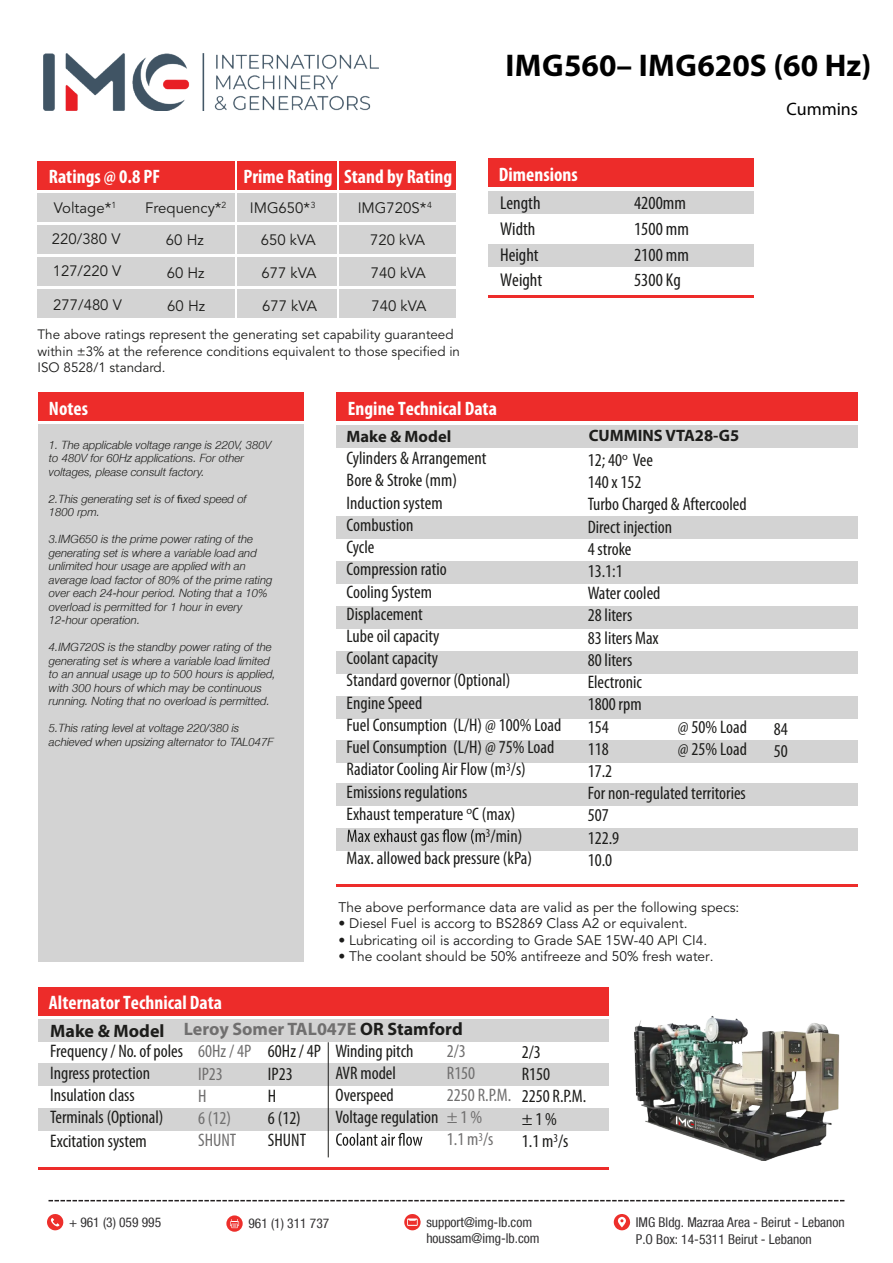
<style>
.page{position:relative;width:893px;height:1263px;background:#fff}
.page>*{position:absolute;margin:0;border:0;box-sizing:border-box;transform-origin:0 0}
.t1{font:700 31.5px "Myriad Pro";letter-spacing:.005em;color:#000}
.t2{font:700 condensed 19.5px "Myriad Pro";color:#fff}
.t3{font:condensed 18.6px/25.7px "Myriad Pro";color:#1c1c1b}
.t4{font:condensed 18.15px/22.2px "Myriad Pro";color:#1d1d1b}
.t5{font:condensed 18.15px/22.2px "Myriad Pro";color:#706f6f}
.t6{font:700 18px "Myriad Pro";color:#1d1d1b}
.t7{font:18px "Myriad Pro";color:#000}
.t8{font:700 16.5px "Myriad Pro";color:#1d1d1b}
.t9{font:15px/32.2px "Avenir";color:#1d1d1b;text-align:center}
.t10{font:13.8px "Avenir";color:#1c1c1b}
.t11{font:13.5px/16px "Avenir";color:#1c1c1b}
.t12{font:condensed 13.5px/16.2px "Helvetica Neue LT Com";color:#323132}
.t13{font:italic 11.4px/13.5px "Helvetica Neue";color:#1d1d1b}
.s1{font-family:"Myriad Pro";font-style:normal}
.s2{color:#706f6f}
</style>
<div class="page">
<div style="left:336px;top:426px;width:522px;height:22px;background:#d3d3d3"></div>
<div style="left:336px;top:516px;width:522px;height:23px;background:#d3d3d3"></div>
<div style="left:336px;top:561px;width:522px;height:23px;background:#d3d3d3"></div>
<div style="left:336px;top:606px;width:522px;height:22px;background:#d3d3d3"></div>
<div style="left:336px;top:651px;width:522px;height:23px;background:#d3d3d3"></div>
<div style="left:336px;top:696px;width:522px;height:23px;background:#d3d3d3"></div>
<div style="left:336px;top:740px;width:522px;height:22px;background:#d3d3d3"></div>
<div style="left:336px;top:784px;width:522px;height:22px;background:#d3d3d3"></div>
<div style="left:336px;top:828px;width:522px;height:22px;background:#d3d3d3"></div>
<hr style="left:336px;top:885px;width:522px;height:2px;background:#ed2c2a">
<div style="left:487px;top:191px;width:266px;height:22px;background:#d3d3d3"></div>
<div style="left:487px;top:244px;width:266px;height:23px;background:#d3d3d3"></div>
<div style="left:487px;top:158px;width:266px;height:29px;background:#ed2c2a"></div>
<hr style="left:487px;top:295px;width:266px;height:2px;background:#ed2c2a">
<div style="left:38px;top:1019px;width:570px;height:23px;background:#d3d3d3"></div>
<div style="left:38px;top:1064px;width:570px;height:22px;background:#d3d3d3"></div>
<div style="left:38px;top:1108px;width:570px;height:23px;background:#d3d3d3"></div>
<div style="left:38px;top:987px;width:570px;height:29px;background:#ed2c2a"></div>
<hr style="left:38px;top:1168px;width:570px;height:2px;background:#ed2c2a">
<div style="left:336px;top:392px;width:522px;height:29px;background:#ed2c2a"></div>
<div style="left:38px;top:193px;width:197px;height:29px;background:#d3d3d3"></div>
<div style="left:38px;top:161px;width:197px;height:29px;background:#ed2c2a"></div>
<div style="left:237px;top:161px;width:100px;height:29px;background:#ed2c2a"></div>
<div style="left:339px;top:161px;width:117px;height:29px;background:#ed2c2a"></div>
<div style="left:38px;top:225px;width:197px;height:29px;background:#d3d3d3"></div>
<div style="left:38px;top:257px;width:197px;height:29px;background:#d3d3d3"></div>
<div style="left:38px;top:289px;width:197px;height:29px;background:#d3d3d3"></div>
<div style="left:237px;top:193px;width:100px;height:29px;background:#d3d3d3"></div>
<div style="left:237px;top:225px;width:100px;height:29px;background:#d3d3d3"></div>
<div style="left:237px;top:257px;width:100px;height:29px;background:#d3d3d3"></div>
<div style="left:237px;top:289px;width:100px;height:29px;background:#d3d3d3"></div>
<div style="left:339px;top:193px;width:117px;height:29px;background:#d3d3d3"></div>
<div style="left:339px;top:225px;width:117px;height:29px;background:#d3d3d3"></div>
<div style="left:339px;top:257px;width:117px;height:29px;background:#d3d3d3"></div>
<div style="left:339px;top:289px;width:117px;height:29px;background:#d3d3d3"></div>
<div style="left:38px;top:424px;width:266px;height:537px;background:#d3d3d3"></div>
<div style="left:38px;top:392px;width:266px;height:29px;background:#ed2c2a"></div>
<svg style="left:347px;top:829px;width:138px;height:16px"></svg>
<svg style="left:336px;top:1133px;width:86px;height:13px"></svg>
<hr style="left:328px;top:1042px;width:1px;height:115px;background:#1d1d1b">
<img style="left:44px;top:53px;width:335px;height:57px">
<svg style="left:48px;top:1200px;width:797px;height:1px"></svg>
<svg style="left:47px;top:1214px;width:17px;height:16px"></svg>
<svg style="left:404px;top:1214px;width:17px;height:16px"></svg>
<svg style="left:614px;top:1214px;width:17px;height:16px"></svg>
<svg style="left:226px;top:1215px;width:17px;height:17px"></svg>
<img style="left:634px;top:1016px;width:206px;height:145px">
<h1 class="t1" style="left:505px;top:45px;width:367px">IMG560– IMG620S (60 Hz)</h1>
<p class="t2" style="left:49px;top:164px;width:113px">Ratings @ 0.8 PF</p>
<p class="t2" style="left:243px;top:164px;width:210px">Prime Rating Stand by Rating</p>
<p class="t9" style="left:52px;top:193px;width:70px;line-height:30.8px;text-align:left">Voltage*<sup>1<br></sup>220/380 V</p>
<p class="t9" style="left:53px;top:255px;width:70px">127/220 V</p>
<p class="t9" style="left:167px;top:257px;width:39px">60 Hz</p>
<p class="t9" style="left:262px;top:257px;width:56px">677 kVA</p>
<p class="t9" style="left:371px;top:257px;width:56px">740 kVA</p>
<p class="t9" style="left:53px;top:289px;width:70px">277/480 V</p>
<p class="t9" style="left:167px;top:290px;width:39px">60 Hz</p>
<p class="t9" style="left:262px;top:290px;width:56px">677 kVA</p>
<p class="t9" style="left:372px;top:290px;width:56px">740 kVA</p>
<p class="t9" style="left:145px;top:192px;width:83px">Frequency*<sup>2<br></sup>60 Hz</p>
<p class="t9" style="left:250px;top:192px;width:67px;text-align:right">IMG650*<sup>3<br></sup>650 kVA</p>
<p class="t9" style="left:358px;top:192px;width:76px">IMG720S*<sup>4<br></sup>720 kVA</p>
<p class="t11" style="left:38px;top:327px;width:424px">The above ratings represent the generating set capability guaranteed within ±3% at the reference conditions equivalent to those specified in<br>ISO 8528/1 standard.</p>
<p class="t2" style="left:499px;top:162px;width:80px">Dimensions</p>
<p class="t3" style="left:500px;top:190px;width:44px">Length<br>Width<br>Height<br>Weight</p>
<p class="t3" style="left:634px;top:190px;width:56px">4200mm<br>1500 mm<br>2100 mm<br>5300 Kg</p>
<p class="t2" style="left:49px;top:396px;width:41px">Notes</p>
<p class="t2" style="left:348px;top:396px;width:151px">Engine Technical Data</p>
<p class="t7" style="left:786px;top:98px;width:73px">Cummins</p>
<p class="t13" style="left:49px;top:438px;width:224px">1. The applicable voltage range is 220V, 380V to 480V for 60Hz applications. For other voltages, please consult factory.</p>
<p class="t13" style="left:49px;top:492px;width:199px">2.This generating set is of <span class="s1">fi</span>xed speed of<br>1800 rpm.</p>
<p class="t13" style="left:49px;top:532px;width:225px">3.IMG650 is the prime power rating of the generating set is where a variable load and unlimited hour usage are applied with an average load factor of 80% of the prime rating over each 24-hour period. Noting that a 10% overload is permitted for 1 hour in every 12-hour operation.</p>
<p class="t13" style="left:49px;top:640px;width:228px">4.IMG720S is the standby power rating of the generating set is where a variable load limited to an annual usage up to 500 hours is applied, with 300 hours of which may be continuous running. Noting that no overload is permitted.</p>
<p class="t13" style="left:49px;top:721px;width:226px">5.This rating level at voltage 220/380 is achieved when upsizing alternator to TAL047F</p>
<p class="t2" style="left:49px;top:990px;width:175px">Alternator Technical Data</p>
<p class="t8" style="left:347px;top:426px;width:106px">Make &amp; Model</p>
<p class="t8" style="left:589px;top:425px;width:152px">CUMMINS VTA28-G5</p>
<p class="t4" style="left:347px;top:447px;width:141px">Cylinders &amp; Arrangement</p>
<p class="t4" style="left:347px;top:469px;width:112px">Bore &amp; Stroke (mm)</p>
<p class="t4" style="left:347px;top:491px;width:98px">Induction system</p>
<p class="t4" style="left:347px;top:514px;width:69px">Combustion</p>
<p class="t4" style="left:347px;top:536px;width:29px">Cycle</p>
<p class="t4" style="left:347px;top:558px;width:102px">Compression ratio</p>
<p class="t4" style="left:347px;top:580px;width:87px">Cooling System</p>
<p class="t4" style="left:347px;top:602px;width:78px">Displacement</p>
<p class="t4" style="left:347px;top:625px;width:95px">Lube oil capacity</p>
<p class="t4" style="left:347px;top:647px;width:93px">Coolant capacity</p>
<p class="t4" style="left:347px;top:669px;width:165px">Standard governor (Optional)</p>
<p class="t4" style="left:347px;top:691px;width:77px">Engine Speed</p>
<p class="t4" style="left:347px;top:714px;width:216px">Fuel Consumption (L/H) @ 100% Load</p>
<p class="t4" style="left:347px;top:736px;width:209px">Fuel Consumption (L/H) @ 75% Load</p>
<p class="t4" style="left:347px;top:758px;width:181px">Radiator Cooling Air Flow (m<sup>3</sup>/s)</p>
<p class="t4" style="left:347px;top:780px;width:122px">Emissions regulations</p>
<p class="t4" style="left:347px;top:802px;width:170px">Exhaust temperature <sup>o</sup>C (max)</p>
<p class="t4" style="left:486px;top:825px;width:38px"><sup>3</sup>/min)</p>
<p class="t4" style="left:347px;top:847px;width:187px">Max. allowed back pressure (kPa)</p>
<p class="t4" style="left:588px;top:449px;width:160px">12; 40<sup>o</sup> Vee<br>140 x 152<br>Turbo Charged &amp; Aftercooled<br>Direct injection<br>4 stroke<br>13.1:1<br>Water cooled<br>28 liters<br>83 liters Max<br>80 liters<br>Electronic<br>1800 rpm<br>154<br>118<br>17.2<br>For non-regulated territories<br>507<br>122.9<br>10.0</p>
<p class="t4" style="left:678px;top:716px;width:71px">@ 50% Load @ 25% Load</p>
<p class="t4" style="left:774px;top:717px;width:16px">84<br>50</p>
<p class="t10" style="left:338px;top:897px;width:402px">The above performance data are valid as per the following specs:</p>
<p class="t10" style="left:338px;top:913px;width:350px">• Diesel Fuel is accorg to BS2869 Class A2 or equivalent.</p>
<p class="t10" style="left:338px;top:930px;width:370px">• Lubricating oil is according to Grade SAE 15W-40 API CI4.</p>
<p class="t10" style="left:338px;top:946px;width:377px">• The coolant should be 50% antifreeze and 50% fresh water.</p>
<p class="t6" style="left:50px;top:1018px;width:414px">Make &amp; Model <span class="s2">Leroy Somer TAL047E</span> OR Stamford</p>
<p class="t4" style="left:50px;top:1039px;width:134px">Frequency / No. of poles<br>Ingress protection<br>Insulation class<br>Terminals (Optional)</p>
<p class="t5" style="left:198px;top:1040px;width:55px">60Hz / 4P<br>IP23<br>H<br>6 (12)<br>SHUNT</p>
<p class="t4" style="left:50px;top:1129px;width:98px">Excitation system</p>
<p class="t4" style="left:268px;top:1040px;width:55px">60Hz / 4P<br>IP23<br>H<br>6 (12)<br>SHUNT</p>
<p class="t5" style="left:447px;top:1039px;width:66px">2/3<br>R150<br>2250 R.P.M. ± 1 %<br>1.1 m<sup>3</sup>/s</p>
<p class="t4" style="left:335px;top:1039px;width:104px">Winding pitch<br>AVR model<br>Overspeed<br>Voltage regulation</p>
<p class="t4" style="left:522px;top:1040px;width:66px">2/3<br>R150<br>2250 R.P.M. ± 1 %<br>1.1 m<sup>3</sup>/s</p>
<p class="t12" style="left:69px;top:1213px;width:94px">+ 961 (3) 059 995</p>
<p class="t12" style="left:426px;top:1213px;width:115px">support@img-lb.com houssam@img-lb.com</p>
<p class="t12" style="left:636px;top:1214px;width:210px">IMG Bldg. Mazraa Area - Beirut - Lebanon<br>P.O Box: 14-5311 Beirut - Lebanon</p>
<p class="t12" style="left:248px;top:1215px;width:82px">961 (1) 311 737</p>
</div>
